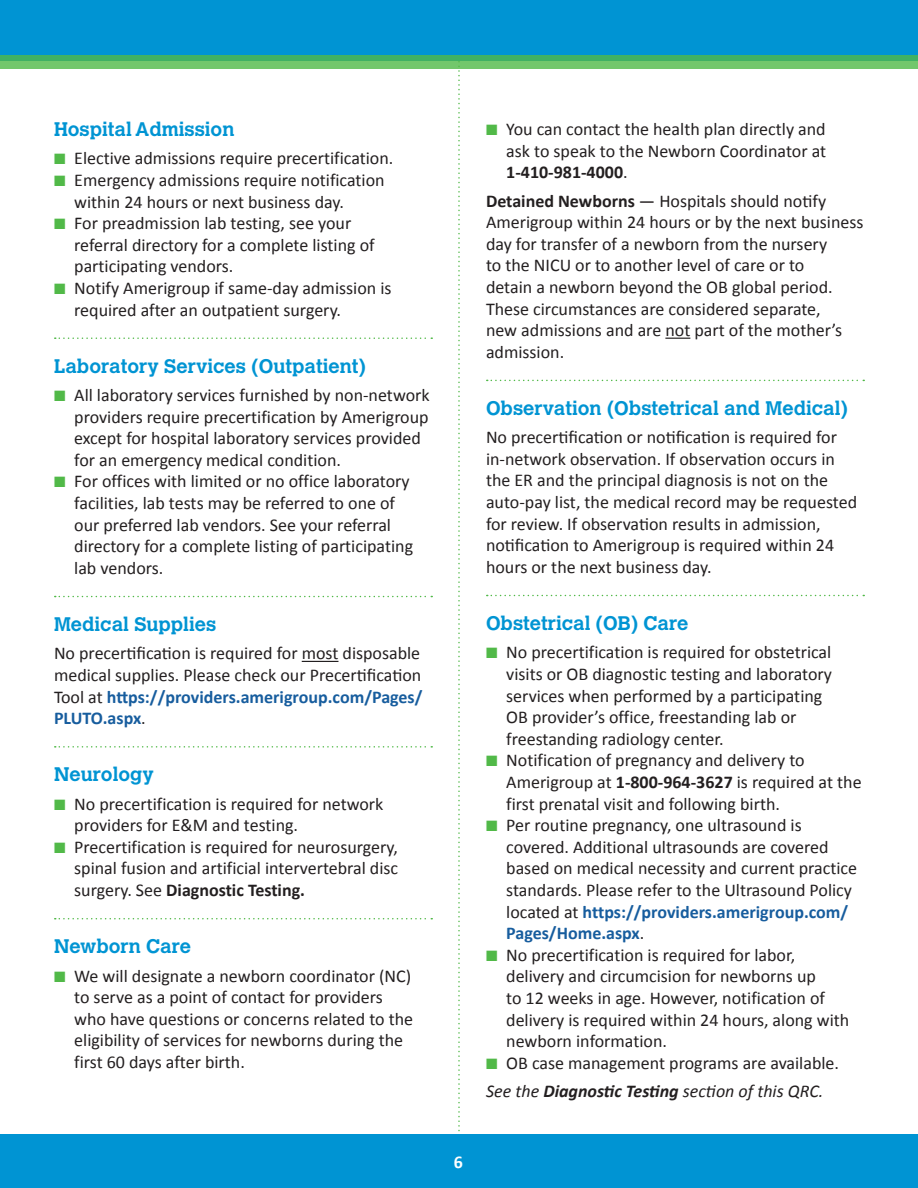
<style>
.page{position:relative;width:918px;height:1188px;background:#fff}
.page>*{position:absolute;margin:0;border:0;box-sizing:border-box;transform-origin:0 0}
.Header_with_rule_abo{font:700 19.5px "Calvert MT Std";color:#0094d3}
.Header_with_no_rule{font:700 19.5px "Calvert MT Std";color:#0094d3}
.Body{font:18px/21.6px "Calibri";color:#231f20}
.Body-2{font:italic 18px "Calibri";color:#231f20}
.t1{font:700 18px "Calibri";color:#fff}
.s1{color:#51b948}
.s2{font-weight:700;color:#175d9e}
.s3{font-weight:700}
</style>
<div class="page">
<svg style="left:458px;top:68px;width:2px;height:1064px"></svg>
<div style="left:0;top:1134px;width:918px;height:54px;background:#0094d3"></div>
<div style="left:0;top:0;width:918px;height:61px;background:#0094d3"></div>
<svg style="left:0;top:55px;width:918px;height:13px;background:#5bbc67"></svg>
<svg style="left:55px;top:337px;width:377px;height:2px"></svg>
<svg style="left:55px;top:596px;width:377px;height:1px"></svg>
<hr style="left:302px;top:661px;width:36px;height:1px;background:#231f20">
<svg style="left:55px;top:746px;width:377px;height:2px"></svg>
<svg style="left:55px;top:918px;width:377px;height:1px"></svg>
<svg style="left:665px;top:338px;width:25px;height:1px"></svg>
<svg style="left:487px;top:380px;width:377px;height:1px"></svg>
<svg style="left:487px;top:595px;width:377px;height:1px"></svg>
<p class="Header_with_no_rule" style="left:54px;top:117px;width:182px">Hospital Admission</p>
<p class="Body" style="left:54px;top:147px;width:341px"><span class="s1">■</span> Elective admissions require precertification.</p>
<p class="Body" style="left:74px;top:168px;width:312px;text-indent:-20px"><span class="s1">■</span> Emergency admissions require notification within 24 hours or next business day.</p>
<p class="Body" style="left:74px;top:212px;width:302px;text-indent:-20px"><span class="s1">■</span> For preadmission lab testing, see your referral directory for a complete listing of participating vendors.</p>
<p class="Body" style="left:74px;top:276px;width:319px;text-indent:-20px"><span class="s1">■</span> Notify Amerigroup if same-day admission is required after an outpatient surgery.</p>
<p class="Header_with_rule_abo" style="left:54px;top:354px;width:313px">Laboratory Services (Outpatient)</p>
<p class="Body" style="left:74px;top:383px;width:357px;text-indent:-20px"><span class="s1">■</span> All laboratory services furnished by non-network providers require precertification by Amerigroup except for hospital laboratory services provided for an emergency medical condition.</p>
<p class="Body" style="left:74px;top:470px;width:340px;text-indent:-20px"><span class="s1">■</span> For offices with limited or no office laboratory facilities, lab tests may be referred to one of our preferred lab vendors. See your referral directory for a complete listing of participating lab vendors.</p>
<p class="Header_with_rule_abo" style="left:54px;top:612px;width:164px">Medical Supplies</p>
<p class="Body" style="left:54px;top:642px;width:370px">No precertification is required for most disposable medical supplies. Please check our Precertification Tool at <span class="s2">https://providers.amerigroup.com/Pages/ PLUTO.aspx</span>.</p>
<p class="Header_with_rule_abo" style="left:54px;top:762px;width:101px">Neurology</p>
<p class="Body" style="left:74px;top:792px;width:311px;text-indent:-20px"><span class="s1">■</span> No precertification is required for network providers for E&amp;M and testing.</p>
<p class="Body" style="left:74px;top:835px;width:325px;text-align:justify;text-indent:-20px"><span class="s1">■</span> Precertification is required for neurosurgery, spinal fusion and artificial intervertebral disc surgery. See <span class="s3">Diagnostic Testing.</span></p>
<p class="Header_with_rule_abo" style="left:54px;top:934px;width:139px">Newborn Care</p>
<p class="Body" style="left:74px;top:964px;width:340px;text-indent:-20px"><span class="s1">■</span> We will designate a newborn coordinator (NC) to serve as a point of contact for providers who have questions or concerns related to the eligibility of services for newborns during the first 60 days after birth.</p>
<p class="t1" style="left:454px;top:1150px;width:11px">6</p>
<p class="Body" style="left:506px;top:117px;width:321px;text-align:justify;text-indent:-20px"><span class="s1">■</span> You can contact the health plan directly and ask to speak to the Newborn Coordinator at <span class="s3">1-410-981-4000</span>.</p>
<p class="Body" style="left:486px;top:189px;width:379px"><span class="s3">Detained Newborns</span> — Hospitals should notify Amerigroup within 24 hours or by the next business day for transfer of a newborn from the nursery<br>to the NICU or to another level of care or to<br>detain a newborn beyond the OB global period.<br>These circumstances are considered separate,<br>new admissions and are not part of the mother’s admission.</p>
<p class="Header_with_rule_abo" style="left:486px;top:396px;width:363px">Observation (Obstetrical and Medical)</p>
<p class="Body" style="left:486px;top:426px;width:373px">No precertification or notification is required for in-network observation. If observation occurs in the ER and the principal diagnosis is not on the auto-pay list, the medical record may be requested for review. If observation results in admission, notification to Amerigroup is required within 24 hours or the next business day.</p>
<p class="Header_with_rule_abo" style="left:486px;top:611px;width:204px">Obstetrical (OB) Care</p>
<p class="Body" style="left:506px;top:641px;width:327px;text-indent:-20px"><span class="s1">■</span> No precertification is required for obstetrical visits or OB diagnostic testing and laboratory services when performed by a participating OB provider’s office, freestanding lab or freestanding radiology center.</p>
<p class="Body" style="left:506px;top:749px;width:357px;text-indent:-20px"><span class="s1">■</span> Notification of pregnancy and delivery to<br>Amerigroup at <span class="s3">1-800-964-3627</span> is required at the first prenatal visit and following birth.</p>
<p class="Body" style="left:506px;top:814px;width:352px;text-indent:-20px"><span class="s1">■</span> Per routine pregnancy, one ultrasound is covered. Additional ultrasounds are covered based on medical necessity and current practice standards. Please refer to the Ultrasound Policy located at <span class="s2">https://providers.amerigroup.com/ Pages/Home.aspx</span>.</p>
<p class="Body" style="left:506px;top:943px;width:345px;text-indent:-20px"><span class="s1">■</span> No precertification is required for labor, delivery and circumcision for newborns up<br>to 12 weeks in age. However, notification of delivery is required within 24 hours, along with newborn information.</p>
<p class="Body" style="left:486px;top:1051px;width:355px"><span class="s1">■</span> OB case management programs are available.</p>
<p class="Body-2" style="left:486px;top:1080px;width:339px">See the <span class="s3">Diagnostic Testing</span> section of this QRC.</p>
</div>
